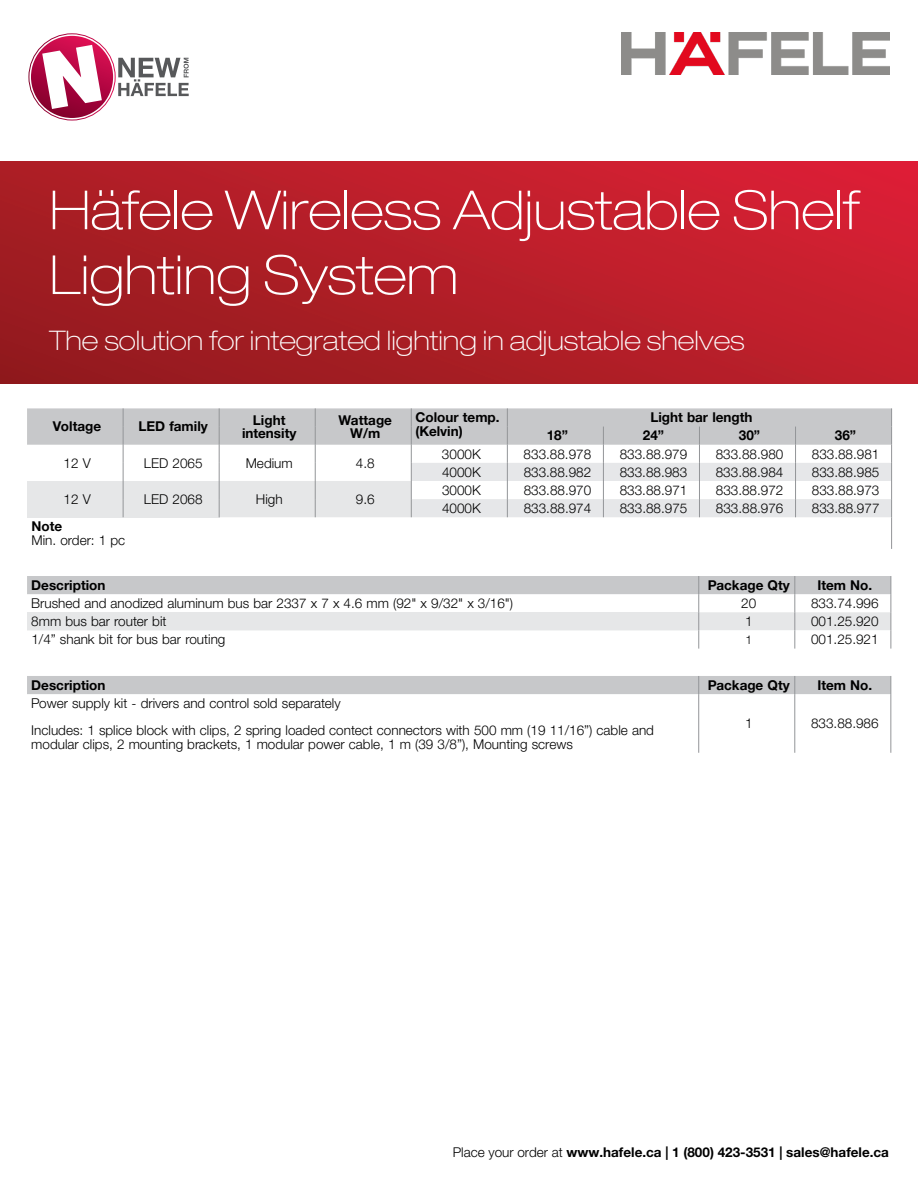
<style>
.page{position:relative;width:918px;height:1188px;background:#fff}
.page>*{position:absolute;margin:0;border:0;box-sizing:border-box;transform-origin:0 0}
.t1{font:100 expanded 54px/64.8px "Helvetica Neue LT Pro";color:#fff}
.t2{font:100 expanded 27px "Helvetica Neue LT Pro";color:#fff}
.Table_45L_8_9_T0_L_K{font:300 13.5px/13.5px "Helvetica Neue LTW1 G";color:#000}
.Table_75B_8_9_T0_L_K{font:700 13.5px "Helvetica Neue LTW1 G";color:#000}
.t3{font:700 13.5px "Helvetica Neue LT Pro";color:#000}
.Table_45L_8_9_T0_L_K-2{font:700 13.5px "Helvetica Neue LTW1 G";color:#000}
.Table_45L_8_9_T0_L_K-3{font:300 12px "Helvetica Neue LTW1 G";color:#000}
.s1{font-weight:300}
</style>
<div class="page">
<svg style="left:0;top:161px;width:918px;height:222px;background:#b61e28"></svg>
<img style="left:622px;top:32px;width:268px;height:43px">
<svg style="left:27px;top:576px;width:865px;height:73px"></svg>
<svg style="left:31px;top:36px;width:82px;height:82px"></svg>
<svg style="left:42px;top:45px;width:60px;height:64px"></svg>
<svg style="left:118px;top:58px;width:71px;height:38px"></svg>
<svg style="left:27px;top:408px;width:865px;height:109px"></svg>
<hr style="left:891px;top:517px;width:1px;height:32px;background:#939598">
<div style="left:27px;top:676px;width:865px;height:18px;background:#c7c8ca"></div>
<hr style="left:698px;top:694px;width:1px;height:59px;background:#939598">
<hr style="left:795px;top:694px;width:1px;height:59px;background:#939598">
<hr style="left:891px;top:694px;width:1px;height:59px;background:#939598">
<p class="t1" style="left:50px;top:177px;width:811px">Häfele Wireless Adjustable Shelf<br>Lighting System</p>
<p class="t2" style="left:50px;top:324px;width:697px">The solution for integrated lighting in adjustable shelves</p>
<p class="Table_75B_8_9_T0_L_K" style="left:53px;top:418px;width:50px">Voltage</p>
<p class="Table_75B_8_9_T0_L_K" style="left:138px;top:418px;width:71px">LED family</p>
<p class="Table_75B_8_9_T0_L_K" style="left:253px;top:411px;width:34px">Light</p>
<p class="Table_75B_8_9_T0_L_K" style="left:242px;top:425px;width:56px">intensity</p>
<p class="Table_75B_8_9_T0_L_K" style="left:339px;top:411px;width:55px">Wattage</p>
<p class="Table_75B_8_9_T0_L_K" style="left:350px;top:425px;width:31px">W/m</p>
<p class="Table_45L_8_9_T0_L_K" style="left:64px;top:456px;width:29px">12 V</p>
<p class="Table_45L_8_9_T0_L_K" style="left:144px;top:456px;width:60px">LED 2065</p>
<p class="Table_45L_8_9_T0_L_K" style="left:246px;top:456px;width:48px">Medium</p>
<p class="Table_45L_8_9_T0_L_K" style="left:356px;top:456px;width:20px">4.8</p>
<p class="Table_45L_8_9_T0_L_K" style="left:64px;top:492px;width:29px">12 V</p>
<p class="Table_45L_8_9_T0_L_K" style="left:144px;top:492px;width:60px">LED 2068</p>
<p class="Table_45L_8_9_T0_L_K" style="left:256px;top:492px;width:28px">High</p>
<p class="Table_45L_8_9_T0_L_K" style="left:356px;top:492px;width:20px">9.6</p>
<p class="Table_45L_8_9_T0_L_K-2" style="left:31px;top:518px;width:32px">Note</p>
<p class="Table_45L_8_9_T0_L_K" style="left:31px;top:533px;width:95px">Min. order: 1 pc</p>
<p class="Table_75B_8_9_T0_L_K" style="left:416px;top:409px;width:86px">Colour temp.</p>
<p class="Table_75B_8_9_T0_L_K" style="left:416px;top:423px;width:49px">(Kelvin)</p>
<p class="Table_75B_8_9_T0_L_K" style="left:650px;top:409px;width:104px">Light bar length</p>
<p class="Table_75B_8_9_T0_L_K" style="left:547px;top:427px;width:23px">18”</p>
<p class="Table_75B_8_9_T0_L_K" style="left:643px;top:427px;width:23px">24”</p>
<p class="Table_75B_8_9_T0_L_K" style="left:739px;top:427px;width:23px">30”</p>
<p class="Table_75B_8_9_T0_L_K" style="left:835px;top:427px;width:23px">36”</p>
<p class="Table_45L_8_9_T0_L_K" style="left:442px;top:447px;width:40px">3000K</p>
<p class="Table_45L_8_9_T0_L_K" style="left:524px;top:447px;width:69px">833.88.978</p>
<p class="Table_45L_8_9_T0_L_K" style="left:620px;top:447px;width:69px">833.88.979</p>
<p class="Table_45L_8_9_T0_L_K" style="left:716px;top:447px;width:69px">833.88.980</p>
<p class="Table_45L_8_9_T0_L_K" style="left:812px;top:447px;width:69px">833.88.981</p>
<p class="Table_45L_8_9_T0_L_K" style="left:442px;top:465px;width:40px">4000K</p>
<p class="Table_45L_8_9_T0_L_K" style="left:524px;top:465px;width:69px">833.88.982</p>
<p class="Table_45L_8_9_T0_L_K" style="left:620px;top:465px;width:69px">833.88.983</p>
<p class="Table_45L_8_9_T0_L_K" style="left:716px;top:465px;width:69px">833.88.984</p>
<p class="Table_45L_8_9_T0_L_K" style="left:812px;top:465px;width:69px">833.88.985</p>
<p class="Table_45L_8_9_T0_L_K" style="left:442px;top:483px;width:40px">3000K</p>
<p class="Table_45L_8_9_T0_L_K" style="left:524px;top:483px;width:69px">833.88.970</p>
<p class="Table_45L_8_9_T0_L_K" style="left:620px;top:483px;width:69px">833.88.971</p>
<p class="Table_45L_8_9_T0_L_K" style="left:716px;top:483px;width:69px">833.88.972</p>
<p class="Table_45L_8_9_T0_L_K" style="left:812px;top:483px;width:69px">833.88.973</p>
<p class="Table_45L_8_9_T0_L_K" style="left:442px;top:501px;width:40px">4000K</p>
<p class="Table_45L_8_9_T0_L_K" style="left:524px;top:501px;width:69px">833.88.974</p>
<p class="Table_45L_8_9_T0_L_K" style="left:620px;top:501px;width:69px">833.88.975</p>
<p class="Table_45L_8_9_T0_L_K" style="left:716px;top:501px;width:69px">833.88.976</p>
<p class="Table_45L_8_9_T0_L_K" style="left:812px;top:501px;width:69px">833.88.977</p>
<p class="Table_75B_8_9_T0_L_K" style="left:31px;top:577px;width:76px">Description</p>
<p class="Table_75B_8_9_T0_L_K" style="left:708px;top:577px;width:84px">Package Qty</p>
<p class="Table_45L_8_9_T0_L_K-2" style="left:817px;top:577px;width:56px">Item No.</p>
<p class="Table_45L_8_9_T0_L_K" style="left:31px;top:596px;width:483px">Brushed and anodized aluminum bus bar 2337 x 7 x 4.6 mm (92" x 9/32" x 3/16")</p>
<p class="Table_45L_8_9_T0_L_K" style="left:741px;top:596px;width:17px">20</p>
<p class="Table_45L_8_9_T0_L_K" style="left:811px;top:596px;width:69px">833.74.996</p>
<p class="Table_45L_8_9_T0_L_K" style="left:31px;top:615px;width:137px">8mm bus bar router bit</p>
<p class="Table_45L_8_9_T0_L_K" style="left:745px;top:615px;width:9px">1</p>
<p class="Table_45L_8_9_T0_L_K" style="left:811px;top:615px;width:69px">001.25.920</p>
<p class="Table_45L_8_9_T0_L_K" style="left:31px;top:633px;width:196px">1/4” shank bit for bus bar routing</p>
<p class="Table_45L_8_9_T0_L_K-3" style="left:745px;top:632px;width:8px">1</p>
<p class="Table_45L_8_9_T0_L_K" style="left:811px;top:633px;width:69px">001.25.921</p>
<p class="Table_75B_8_9_T0_L_K" style="left:31px;top:677px;width:76px">Description</p>
<p class="Table_75B_8_9_T0_L_K" style="left:708px;top:677px;width:84px">Package Qty</p>
<p class="Table_45L_8_9_T0_L_K-2" style="left:817px;top:677px;width:56px">Item No.</p>
<p class="Table_45L_8_9_T0_L_K" style="left:31px;top:696px;width:311px">Power supply kit - drivers and control sold separately</p>
<p class="Table_45L_8_9_T0_L_K" style="left:31px;top:723px;width:624px">Includes: 1 splice block with clips, 2 spring loaded contect connectors with 500 mm (19 11/16”) cable and modular clips, 2 mounting brackets, 1 modular power cable, 1 m (39 3/8”), Mounting screws</p>
<p class="Table_45L_8_9_T0_L_K" style="left:745px;top:717px;width:9px">1</p>
<p class="Table_45L_8_9_T0_L_K" style="left:811px;top:717px;width:69px">833.88.986</p>
<p class="t3" style="left:453px;top:1144px;width:438px"><span class="s1">Place your order at</span> www.hafele.ca | 1 (800) 423-3531 | sales@hafele.ca</p>
</div>
